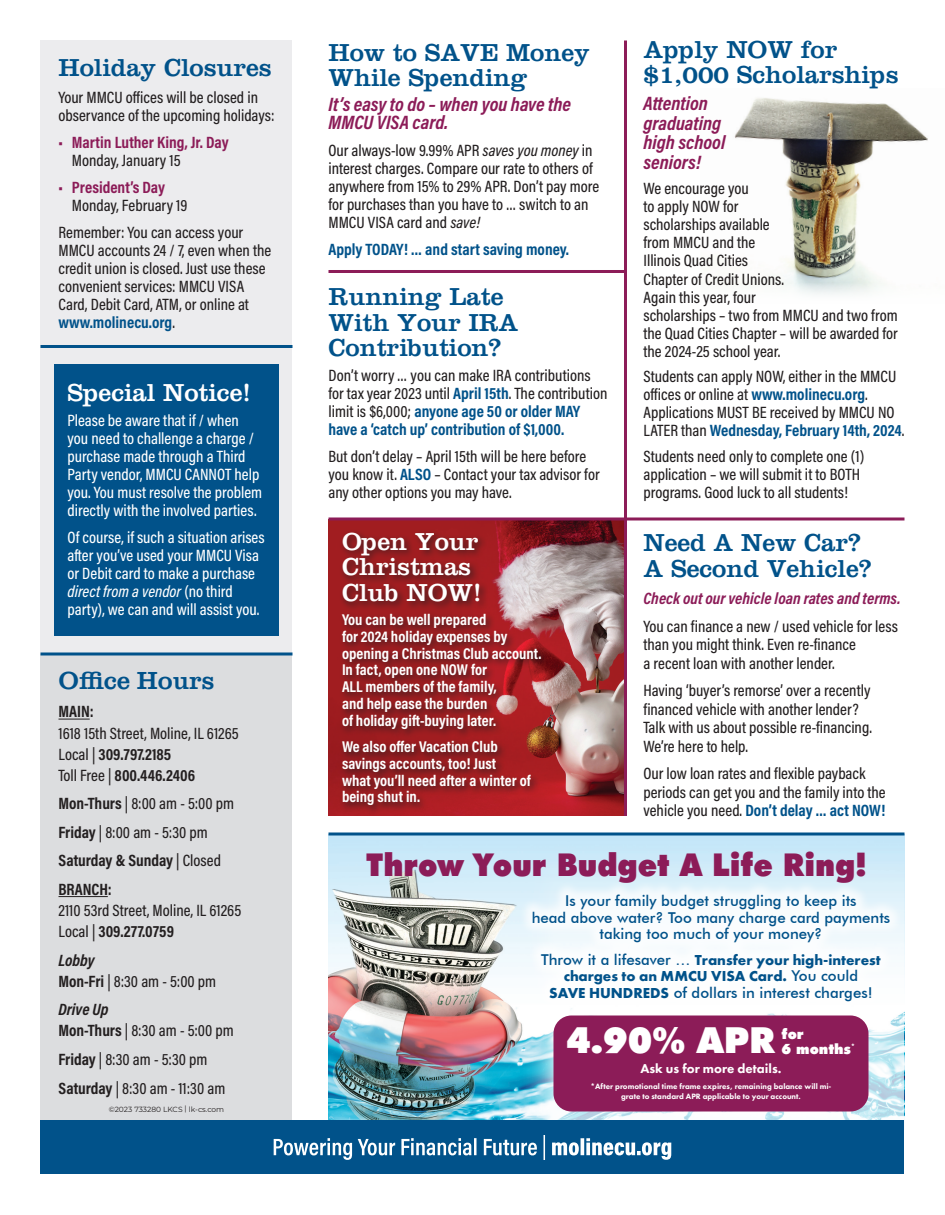
<style>
.page{position:relative;width:945px;height:1215px;background:#fff}
.page>*{position:absolute;margin:0;border:0;box-sizing:border-box;transform-origin:0 0}
.t1{font:900 36px "Futura BT";color:#fff}
.t2{font:900 31.5px "Futura BT";color:#8c1c58;scale:.95 1}
.t3{font:25.5px/25.5px "Clarendon";color:#01528a}
.t4{font:25.5px/25.8px "Clarendon";color:#fff}
.t5{font:25.5px "Clarendon URW";color:#01528a}
.t6{font:italic 700 19.5px/19.5px "Acumin Pro Cond";color:#8c1c58}
.t7{font:500 16.5px/18px "Acumin Pro Cond";color:#231f20}
.t8{font:500 16.5px/18px "Acumin Pro Cond";color:#fff}
.t9{font:700 16.5px/28.7px "Acumin Pro Cond";letter-spacing:-.005em;color:#231f20}
.t10{font:700 16.5px "Acumin Pro Cond";color:#8c1c58}
.t11{font:italic 700 16.5px "Acumin Pro Cond";color:#8c1c58}
.t12{font:700 16.5px "Acumin Pro Cond";color:#01528a}
.t13{font:700 15.75px/16.8px "Acumin Pro Cond";color:#fff}
.t14{font:500 15px/16.5px "Futura BT";color:#01528a;text-align:center}
.t15{font:700 15px/16.5px "Futura PT";color:#01528a;text-align:center}
.t16{font:900 14.1px/15.5px "Futura BT";color:#fff}
.t17{font:800 13.35px "Futura PT";color:#fff}
.t18{font:800 7.95px/9.6px "Futura PT";color:#fff;text-align:center}
.t19{font:7.5px "Montserrat";color:#231f20}
.t20{font:800 7.5px "Futura PT";color:#fff}
.s1{font-weight:700;color:#01528a}
.s2{font-style:italic}
.s3{font-weight:700}
.s4{font-weight:500}
.s5{font-weight:700;font-style:italic}
.s6{font-family:"Futura BT";font-weight:500}
.s7{font-family:"Futura PT";font-weight:700}
</style>
<div class="page">
<img style="left:706px;top:98px;width:222px;height:197px">
<img style="left:328px;top:520px;width:296px;height:296px">
<div style="left:40px;top:40px;width:252px;height:1134px;background:#dcdddf"></div>
<div style="left:40px;top:40px;width:252px;height:614px;background:#ececee"></div>
<hr style="left:40px;top:652px;width:252px;height:3px;background:#01528a">
<hr style="left:58px;top:719px;width:32px;height:1px;background:#231f20">
<hr style="left:58px;top:896px;width:50px;height:1px;background:#231f20">
<img style="left:328px;top:836px;width:576px;height:284px">
<svg style="left:518px;top:850px;width:386px;height:270px;fill:#d0ebf9"></svg>
<div style="left:518px;top:880px;width:386px;height:135px;background:#fff"></div>
<svg style="left:328px;top:832px;width:576px;height:4px;background:#3879a6"></svg>
<hr style="left:328px;top:270px;width:298px;height:3px;background:#8c1c58">
<div style="left:553px;top:1016px;width:316px;height:96px;background:#8c1c58;border-radius:18px"></div>
<div style="left:54px;top:364px;width:225px;height:272px;background:#01528a"></div>
<hr style="left:40px;top:345px;width:252px;height:3px;background:#01528a">
<hr style="left:328px;top:517px;width:576px;height:3px;background:#8c1c58">
<div style="left:339px;top:529px;width:211px;height:286px;background:#231f20;opacity:.75"></div>
<hr style="left:624px;top:40px;width:3px;height:776px;background:#8c1c58">
<div style="left:40px;top:1120px;width:864px;height:54px;background:#01528a"></div>
<svg style="left:274px;top:1135px;width:397px;height:25px"></svg>
<h3 class="t3" style="left:644px;top:36px;width:256px">Apply NOW for $1,000 Scholarships</h3>
<p class="t6" style="left:644px;top:93px;width:83px">Attention graduating high school seniors!</p>
<p class="t7" style="left:644px;top:179px;width:256px">We encourage you<br>to apply NOW for<br>scholarships available<br>from MMCU and the<br>Illinois Quad Cities<br>Chapter of Credit Unions.<br>Again this year, four<br>scholarships – two from MMCU and two from the Quad Cities Chapter – will be awarded for the 2024-25 school year.</p>
<p class="t7" style="left:644px;top:367px;width:262px">Students can apply NOW, either in the MMCU offices or online at <span class="s1">www.molinecu.org</span>.<br>Applications MUST BE received by MMCU NO LATER than <span class="s1">Wednesday, February 14th, 2024</span>.</p>
<p class="t7" style="left:644px;top:447px;width:222px">Students need only to complete one (1) application – we will submit it to BOTH programs. Good luck to all students!</p>
<h3 class="t3" style="left:328px;top:39px;width:263px">How to SAVE Money<br>While Spending</h3>
<p class="t6" style="left:328px;top:95px;width:244px;line-height:18px">It’s easy to do – when you have the<br>MMCU VISA card.</p>
<p class="t7" style="left:328px;top:141px;width:272px">Our always-low 9.99% APR <span class="s2">saves you money</span> in interest charges. Compare our rate to others of anywhere from 15% to 29% APR. Don’t pay more for purchases than you have to … switch to an MMCU VISA card and <span class="s2">save!</span></p>
<p class="t12" style="left:328px;top:238px;width:242px">Apply TODAY! … and start saving money.</p>
<h3 class="t3" style="left:58px;top:54px;width:215px">Holiday Closures</h3>
<p class="t7" style="left:58px;top:88px;width:218px">Your MMCU offices will be closed in observance of the upcoming holidays:</p>
<p class="t10" style="left:58px;top:131px;width:172px">• Martin Luther King, Jr. Day</p>
<p class="t7" style="left:72px;top:151px;width:110px">Monday, January 15</p>
<p class="t10" style="left:58px;top:176px;width:108px">• President’s Day</p>
<p class="t7" style="left:58px;top:191px;width:186px;line-height:27px;text-indent:13px">Monday, February 19<br>Remember: You can access your</p>
<p class="t7" style="left:58px;top:241px;width:214px">MMCU accounts 24 / 7, even when the credit union is closed. Just use these convenient services: MMCU VISA<br>Card, Debit Card, ATM, or online at <span class="s1">www.molinecu.org</span>.</p>
<h3 class="t3" style="left:328px;top:283px;width:191px">Running Late<br>With Your IRA<br>Contribution?</h3>
<p class="t7" style="left:328px;top:366px;width:280px">Don’t worry … you can make IRA contributions for tax year 2023 until <span class="s1">April 15th</span>. The contribution limit is $6,000; <span class="s1">anyone age 50 or older MAY have a ‘catch up’ contribution of $1,000.</span></p>
<p class="t7" style="left:328px;top:447px;width:273px">But don’t delay – April 15th will be here before you know it. <span class="s1">ALSO</span> – Contact your tax advisor for any other options you may have.</p>
<h3 class="t4" style="left:68px;top:379px;width:185px">Special Notice!</h3>
<p class="t8" style="left:68px;top:411px;width:196px">Please be aware that if / when you need to challenge a charge / purchase made through a Third<br>Party vendor, MMCU CANNOT help you. You must resolve the problem directly with the involved parties.</p>
<p class="t8" style="left:68px;top:528px;width:199px">Of course, if such a situation arises after you’ve used your MMCU Visa or Debit card to make a purchase <span class="s2">direct from a vendor</span> (no third party), we can and will assist you.</p>
<h3 class="t4" style="left:342px;top:528px;width:141px">Open Your<br>Christmas<br>Club NOW!</h3>
<h3 class="t3" style="left:644px;top:529px;width:230px;line-height:26px">Need A New Car?<br>A Second Vehicle?</h3>
<p class="t11" style="left:644px;top:588px;width:259px">Check out our vehicle loan rates and terms.</p>
<p class="t7" style="left:644px;top:617px;width:256px;line-height:18.5px">You can finance a new / used vehicle for less than you might think. Even re-finance<br>a recent loan with another lender.</p>
<p class="t7" style="left:644px;top:681px;width:230px;line-height:18.5px">Having ‘buyer’s remorse’ over a recently financed vehicle with another lender?<br>Talk with us about possible re-financing.<br>We’re here to help.</p>
<p class="t7" style="left:644px;top:764px;width:244px;line-height:18.5px">Our low loan rates and flexible payback periods can get you and the family into the vehicle you need. <span class="s1">Don’t delay … act NOW!</span></p>
<p class="t13" style="left:342px;top:611px;width:201px">You can be well prepared<br>for 2024 holiday expenses by opening a Christmas Club account.<br>In fact, open one NOW for<br>ALL members of the family,<br>and help ease the burden<br>of holiday gift-buying later.</p>
<p class="t13" style="left:342px;top:738px;width:190px">We also offer Vacation Club savings accounts, too! Just<br>what you’ll need after a winter of being shut in.</p>
<h3 class="t5" style="left:58px;top:661px;width:157px">Office Hours</h3>
<p class="t9" style="left:58px;top:697px;width:37px">MAIN:</p>
<p class="t7" style="left:58px;top:722px;width:182px;line-height:21px">1618 15th Street, Moline, IL 61265<br>Local | <span class="s3">309.797.2185<br></span>Toll Free | <span class="s3">800.446.2406</span></p>
<p class="t9" style="left:58px;top:789px;width:177px">Mon-Thurs <span class="s4">| 8:00 am - 5:00 pm<br></span>Friday <span class="s4">| 8:00 am - 5:30 pm<br></span>Saturday &amp; Sunday <span class="s4">| Closed<br></span>BRANCH:</p>
<p class="t7" style="left:58px;top:899px;width:184px;line-height:21px">2110 53rd Street, Moline, IL 61265<br>Local | <span class="s3">309.277.0759</span></p>
<p class="t7" style="left:58px;top:949px;width:159px;line-height:21px"><span class="s5">Lobby<br></span><span class="s3">Mon-Fri</span> | 8:30 am - 5:00 pm</p>
<p class="t7" style="left:58px;top:999px;width:177px;line-height:21px"><span class="s5">Drive Up<br></span><span class="s3">Mon-Thurs</span> | 8:30 am - 5:00 pm</p>
<p class="t7" style="left:58px;top:1045px;width:168px;line-height:28.7px"><span class="s3">Friday</span> | 8:30 am - 5:30 pm<br><span class="s3">Saturday</span> | 8:30 am - 11:30 am</p>
<h2 class="t2" style="left:366px;top:846px;width:528px">Throw Your Budget A Life Ring!</h2>
<p class="t14" style="left:532px;top:892px;width:360px">Is your family budget struggling to keep its<br>head above water? Too many charge card payments taking too much of your money?</p>
<p class="t15" style="left:541px;top:951px;width:341px"><span class="s6">Throw it a lifesaver …</span> Transfer your high-interest charges to an MMCU VISA Card. <span class="s6">You could</span></p>
<p class="t14" style="left:549px;top:984px;width:325px"><span class="s7">SAVE HUNDREDS</span> of dollars in interest charges!</p>
<h1 class="t1" style="left:566px;top:1019px;width:210px">4.90% APR</h1>
<p class="t16" style="left:782px;top:1026px;width:71px">for<br>6 months</p>
<p class="t20" style="left:851px;top:1042px;width:6px">*</p>
<p class="t17" style="left:640px;top:1060px;width:143px">Ask us for more details.</p>
<p class="t18" style="left:591px;top:1082px;width:242px">*After promotional time frame expires, remaining balance will mi&shy;grate to standard APR applicable to your account.</p>
<p class="t19" style="left:109px;top:1104px;width:117px">©2023 733280 LKCS | lk-cs.com</p>
</div>
